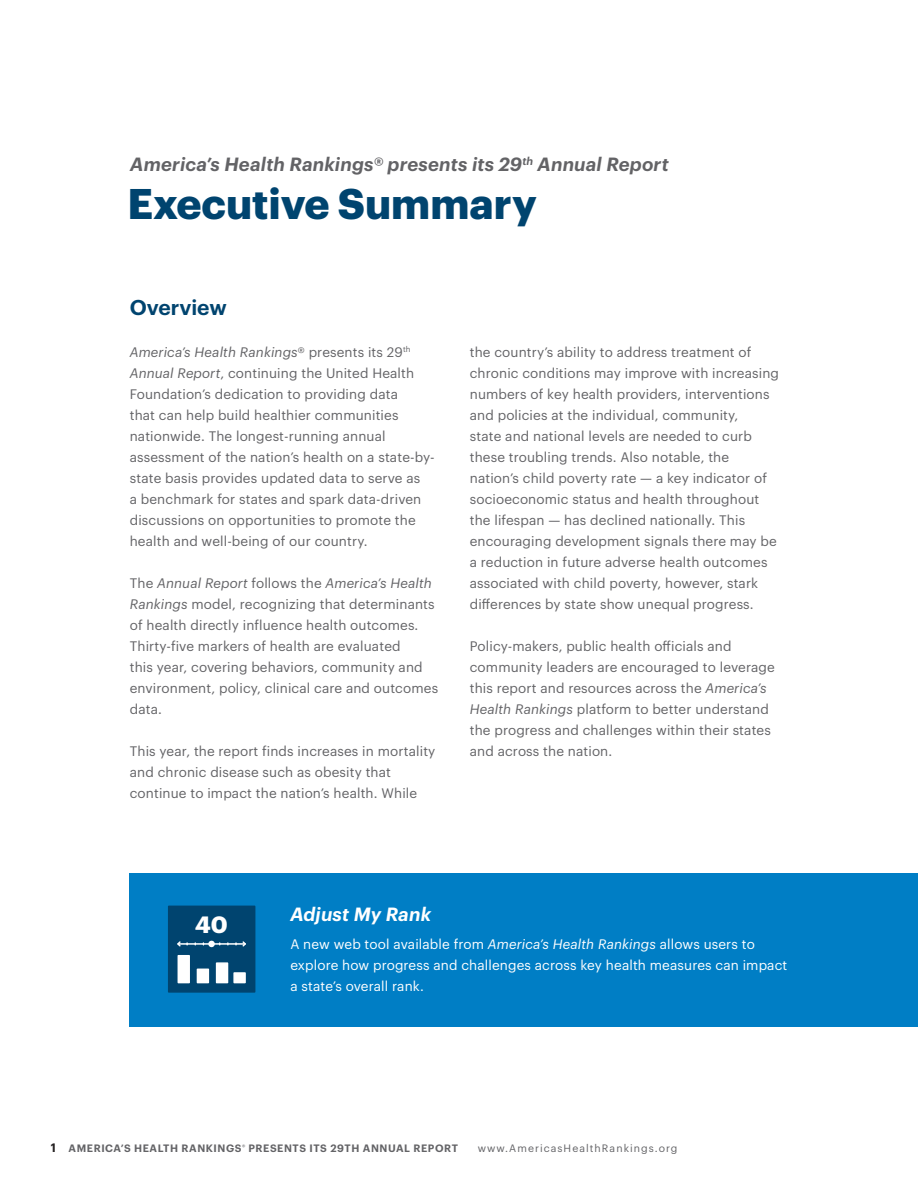
<style>
.page{position:relative;width:918px;height:1188px;background:#fff}
.page>*{position:absolute;margin:0;border:0;box-sizing:border-box;transform-origin:0 0}
.t1{font:700 42px "Graphik";color:#00446f}
.t2{font:700 23.1px "Graphik";color:#fff}
.t3{font:600 21px "Graphik";color:#00446f}
.t4{font:italic 600 18.75px "Graphik";letter-spacing:.01em;color:#636366}
.t5{font:italic 600 18.75px "Graphik";letter-spacing:.01em;color:#fff}
.t6{font:13.5px/21px "Graphik";letter-spacing:.01em;color:#636366}
.t7{font:13.5px/21px "Graphik";letter-spacing:.01em;color:#fff}
.t8{font:600 10.5px "Graphik";letter-spacing:.055em;color:#636366}
.t9{font:10.5px "Graphik";letter-spacing:.1em;color:#636366}
.s1{font-style:italic}
.s2{font-size:12px;color:#231f20}
</style>
<div class="page">
<div style="left:129px;top:873px;width:789px;height:154px;background:#007ec5"></div>
<div style="left:168px;top:906px;width:87px;height:87px;background:#00446f"></div>
<div style="left:178px;top:955px;width:12px;height:28px;background:#fff"></div>
<div style="left:197px;top:969px;width:12px;height:14px;background:#fff"></div>
<div style="left:216px;top:962px;width:12px;height:21px;background:#fff"></div>
<div style="left:233px;top:972px;width:13px;height:11px;background:#fff;border:2px solid #fff"></div>
<div style="left:208px;top:941px;width:7px;height:6px;border:2px solid #fff;border-radius:50%"></div>
<hr style="left:178px;top:943px;width:67px;height:2px;background:#fff">
<svg style="left:203px;top:941px;width:18px;height:5px"></svg>
<svg style="left:177px;top:941px;width:11px;height:6px"></svg>
<svg style="left:235px;top:941px;width:11px;height:6px"></svg>
<h3 class="t4" style="left:130px;top:150px;width:540px">America’s Health Rankings® presents its 29<sup>th</sup> Annual Report</h3>
<h1 class="t1" style="left:127px;top:171px;width:411px">Executive Summary</h1>
<h3 class="t3" style="left:130px;top:291px;width:99px">Overview</h3>
<p class="t6" style="left:130px;top:340px;width:307px"><span class="s1">America’s Health Rankings</span>® presents its 29<sup>th </sup><span class="s1">Annual Report</span>, continuing the United Health Foundation’s dedication to providing data<br>that can help build healthier communities nationwide. The longest-running annual assessment of the nation’s health on a state-by&shy;state basis provides updated data to serve as<br>a benchmark for states and spark data-driven discussions on opportunities to promote the health and well-being of our country.</p>
<p class="t6" style="left:130px;top:571px;width:310px">The <span class="s1">Annual Report</span> follows the <span class="s1">America’s Health Rankings</span> model, recognizing that determinants of health directly influence health outcomes.<br>Thirty-five markers of health are evaluated<br>this year, covering behaviors, community and environment, policy, clinical care and outcomes data.</p>
<p class="t6" style="left:130px;top:739px;width:307px">This year, the report finds increases in mortality and chronic disease such as obesity that continue to impact the nation’s health. While</p>
<p class="t6" style="left:470px;top:340px;width:311px">the country’s ability to address treatment of chronic conditions may improve with increasing numbers of key health providers, interventions and policies at the individual, community,<br>state and national levels are needed to curb these troubling trends. Also notable, the nation’s child poverty rate — a key indicator of socioeconomic status and health throughout the lifespan — has declined nationally. This encouraging development signals there may be a reduction in future adverse health outcomes associated with child poverty, however, stark differences by state show unequal progress.</p>
<p class="t6" style="left:470px;top:634px;width:307px">Policy-makers, public health officials and community leaders are encouraged to leverage this report and resources across the <span class="s1">America’s Health Rankings</span> platform to better understand the progress and challenges within their states and across the nation.</p>
<h2 class="t2" style="left:195px;top:906px;width:34px">40</h2>
<h3 class="t5" style="left:290px;top:900px;width:142px">Adjust My Rank</h3>
<p class="t7" style="left:290px;top:932px;width:499px">A new web tool available from <span class="s1">America’s Health Rankings</span> allows users to explore how progress and challenges across key health measures can impact a state’s overall rank.</p>
<h2 class="t2" style="left:195px;top:906px;width:34px">40</h2>
<p class="t8" style="left:51px;top:1140px;width:409px"><span class="s2">1</span> AMERICA’S HEALTH RANKINGS<sup>®</sup> PRESENTS ITS 29TH ANNUAL REPORT</p>
<p class="t9" style="left:478px;top:1141px;width:201px">www.AmericasHealthRankings.org</p>
</div>
